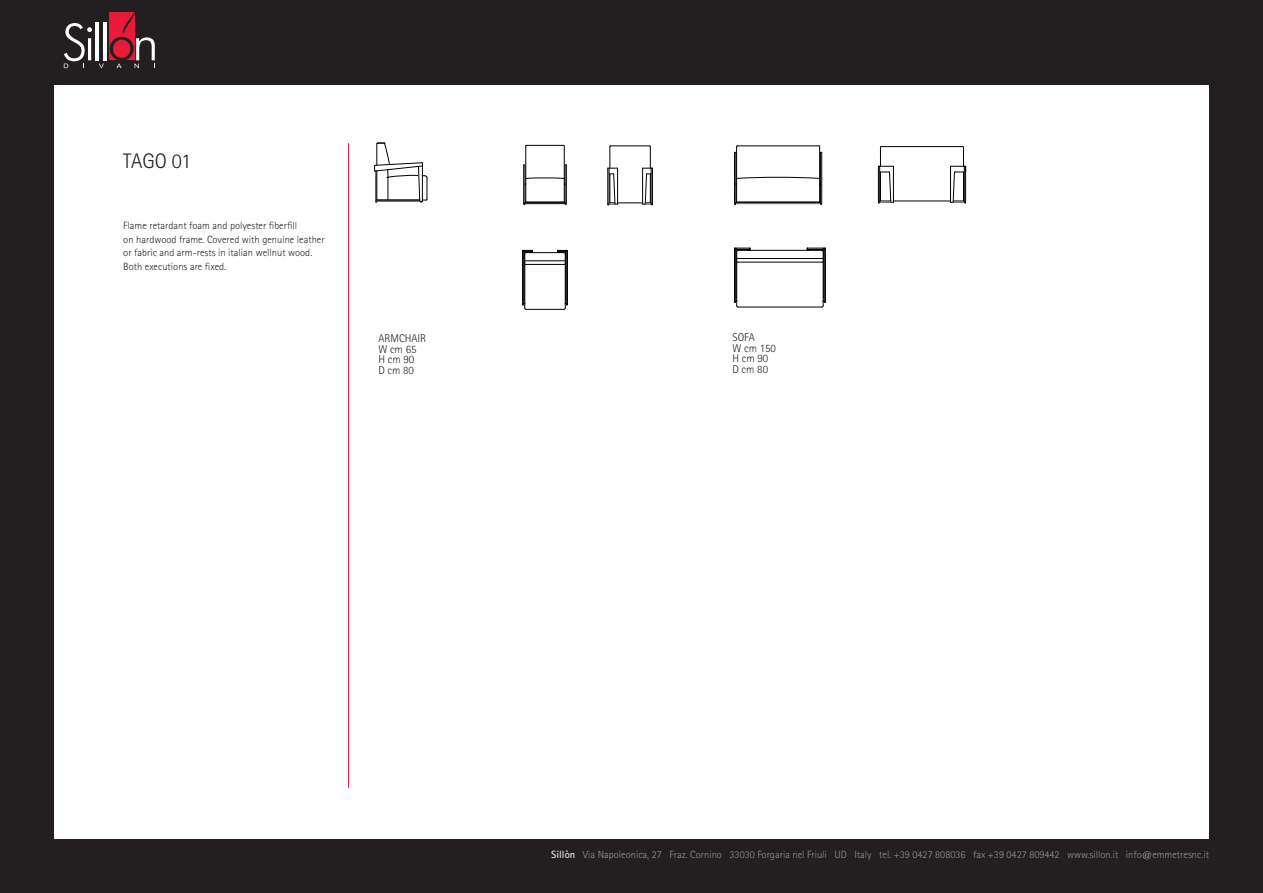
<style>
.page{position:relative;width:1263px;height:893px;background:#231f20}
.page>*{position:absolute;margin:0;border:0;box-sizing:border-box;transform-origin:0 0}
.t1{font:300 21px "Rotis Sans Serif";letter-spacing:-.01em;color:#231f20}
.t2{font:300 condensed 13.8px/15.3px "Arial";color:#000;text-align:justify}
.t3{font:300 11.25px/10.5px "Rotis Sans Serif";color:#231f20}
.t4{font:300 10.5px/13.5px "Rotis Sans Serif";color:#231f20}
.t5{font:300 10.5px "Rotis Sans Serif";color:#939598}
.s1{font-weight:700;color:#dcdddf}
</style>
<div class="page">
<div style="left:54px;top:85px;width:1155px;height:754px;background:#fff"></div>
<svg style="left:99px;top:64px;width:5px;height:4px"></svg>
<div style="left:109px;top:12px;width:26px;height:48px;background:#e91938"></div>
<svg style="left:64px;top:23px;width:28px;height:45px"></svg>
<hr style="left:96px;top:22px;width:3px;height:38px;background:#fff">
<hr style="left:104px;top:22px;width:3px;height:38px;background:#fff">
<svg style="left:110px;top:12px;width:45px;height:56px"></svg>
<hr style="left:567px;top:250px;width:1px;height:55px;background:#000">
<hr style="left:566px;top:250px;width:1px;height:55px;background:#000">
<hr style="left:565px;top:254px;width:1px;height:54px;background:#000">
<hr style="left:526px;top:252px;width:38px;height:1px;background:#000">
<hr style="left:522px;top:250px;width:1px;height:55px;background:#000">
<hr style="left:524px;top:254px;width:1px;height:54px;background:#000">
<hr style="left:526px;top:309px;width:38px;height:1px;background:#000">
<hr style="left:525px;top:261px;width:40px;height:1px;background:#000">
<hr style="left:525px;top:264px;width:40px;height:1px;background:#000">
<hr style="left:607px;top:168px;width:1px;height:36px;background:#000">
<hr style="left:736px;top:147px;width:1px;height:55px;background:#000">
<hr style="left:819px;top:147px;width:1px;height:55px;background:#000">
<hr style="left:737px;top:146px;width:82px;height:1px;background:#000">
<hr style="left:734px;top:152px;width:1px;height:50px;background:#000">
<hr style="left:821px;top:152px;width:1px;height:52px;background:#000">
<hr style="left:820px;top:152px;width:1px;height:52px;background:#000">
<hr style="left:735px;top:152px;width:1px;height:50px;background:#000">
<hr style="left:736px;top:202px;width:84px;height:1px;background:#000">
<hr style="left:525px;top:146px;width:1px;height:56px;background:#000">
<hr style="left:564px;top:146px;width:1px;height:56px;background:#000">
<hr style="left:526px;top:145px;width:38px;height:1px;background:#000">
<hr style="left:524px;top:203px;width:42px;height:1px;background:#000">
<hr style="left:523px;top:165px;width:1px;height:37px;background:#000">
<hr style="left:566px;top:165px;width:1px;height:39px;background:#000">
<hr style="left:565px;top:165px;width:1px;height:39px;background:#000">
<hr style="left:525px;top:202px;width:40px;height:1px;background:#000">
<hr style="left:736px;top:203px;width:84px;height:1px;background:#5d5f62">
<hr style="left:825px;top:248px;width:1px;height:54px;background:#000">
<hr style="left:824px;top:248px;width:1px;height:54px;background:#000">
<hr style="left:823px;top:251px;width:1px;height:55px;background:#000">
<hr style="left:738px;top:250px;width:84px;height:1px;background:#000">
<hr style="left:734px;top:248px;width:1px;height:54px;background:#000">
<hr style="left:736px;top:251px;width:1px;height:55px;background:#000">
<hr style="left:738px;top:307px;width:84px;height:1px;background:#000">
<hr style="left:737px;top:258px;width:86px;height:1px;background:#000">
<hr style="left:737px;top:262px;width:86px;height:1px;background:#000">
<hr style="left:893px;top:166px;width:1px;height:36px;background:#000">
<hr style="left:881px;top:146px;width:82px;height:1px;background:#000">
<hr style="left:893px;top:201px;width:57px;height:1px;background:#000">
<svg style="left:557px;top:250px;width:10px;height:5px"></svg>
<svg style="left:523px;top:250px;width:10px;height:5px"></svg>
<svg style="left:563px;top:302px;width:4px;height:8px"></svg>
<svg style="left:523px;top:302px;width:4px;height:8px"></svg>
<svg style="left:374px;top:142px;width:54px;height:61px"></svg>
<svg style="left:608px;top:145px;width:45px;height:60px"></svg>
<svg style="left:734px;top:145px;width:4px;height:8px"></svg>
<svg style="left:818px;top:145px;width:4px;height:8px"></svg>
<svg style="left:736px;top:177px;width:85px;height:8px"></svg>
<svg style="left:525px;top:178px;width:40px;height:7px"></svg>
<svg style="left:807px;top:248px;width:18px;height:4px"></svg>
<svg style="left:735px;top:248px;width:16px;height:4px"></svg>
<svg style="left:821px;top:300px;width:4px;height:8px"></svg>
<svg style="left:735px;top:300px;width:4px;height:8px"></svg>
<svg style="left:878px;top:146px;width:15px;height:58px"></svg>
<svg style="left:950px;top:146px;width:16px;height:58px"></svg>
<hr style="left:348px;top:143px;width:1px;height:645px;background:#e91938">
<h1 class="t1" style="left:123px;top:149px;width:70px">TAGO 01</h1>
<p class="t4" style="left:123px;top:219px;width:203px">Flame retardant foam and polyester fiberfill<br>on hardwood frame. Covered with genuine leather or fabric and arm-rests in italian wellnut wood.<br>Both executions are fixed.</p>
<p class="t3" style="left:378px;top:333px;width:49px">ARMCHAIR<br>W cm 65<br>H cm 90<br>D cm 80</p>
<p class="t3" style="left:732px;top:332px;width:45px">SOFA<br>W cm 150<br>H cm 90<br>D cm 80</p>
<h2 class="t2" style="left:379px;top:332px;width:43px">P cm 80<br>L cm 65<br>H cm 90</h2>
<h2 class="t2" style="left:728px;top:332px;width:48px;text-align:left">P cm 80<br>L cm 150<br>H cm 90</h2>
<p class="t5" style="left:551px;top:848px;width:659px"><span class="s1">Sillòn</span> Via Napoleonica, 27 Fraz. Cornino 33030 Forgaria nel Friuli UD Italy tel. +39 0427 808036 fax +39 0427 809442 www.sillon.it info@emmetresnc.it</p>
</div>
